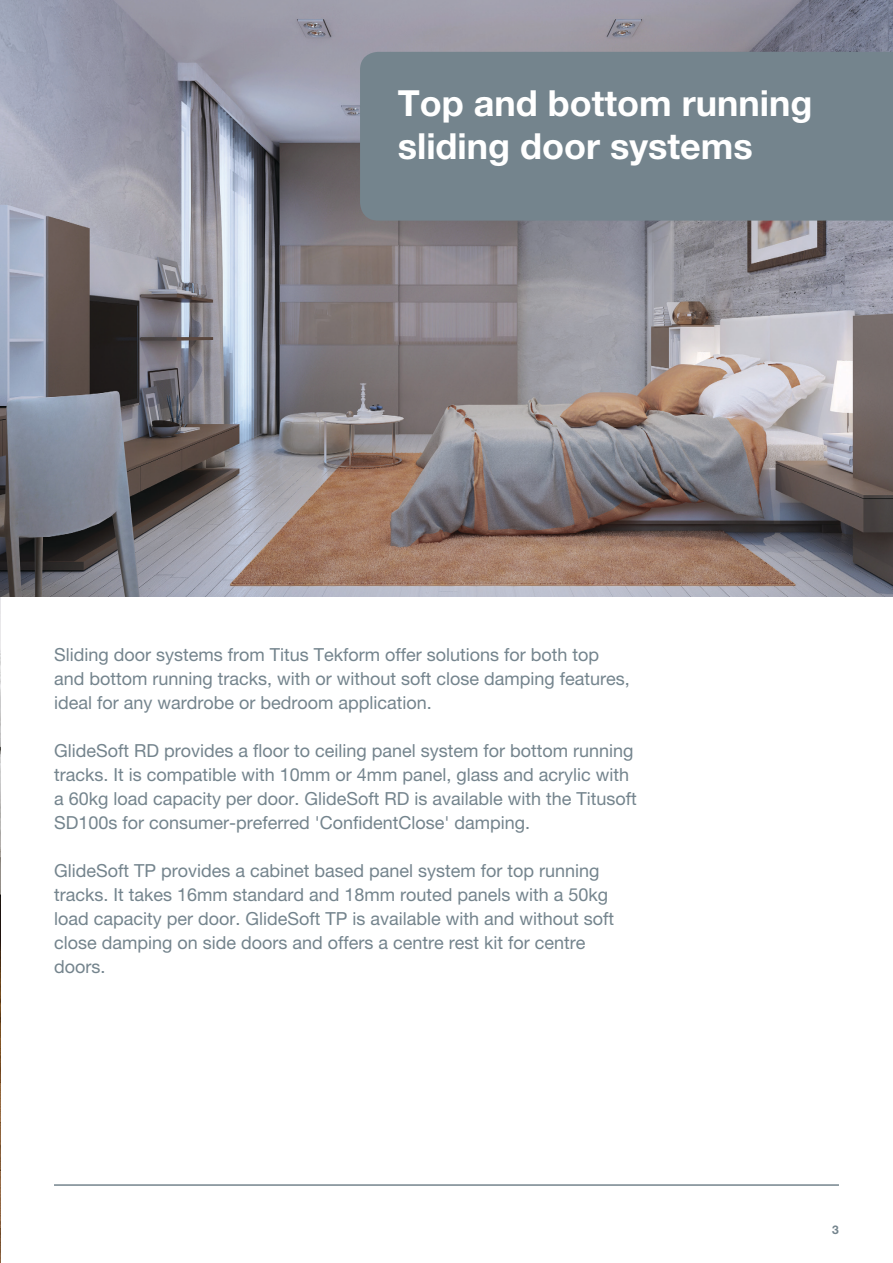
<style>
.page{position:relative;width:893px;height:1263px;background:#fff}
.page>*{position:absolute;margin:0;border:0;box-sizing:border-box;transform-origin:0 0}
.t1{font:700 36px/43.2px "Helvetica Neue LT Pro";color:#fff}
.t2{font:18px/24px "Helvetica Neue LT Pro";color:#74848d}
.t3{font:700 12px "Helvetica Neue LT Pro";color:#74848d}
</style>
<div class="page">
<hr style="left:54px;top:1184px;width:785px;height:2px;background:#74848d">
<img style="left:0;top:596px;width:1px;height:667px">
<img style="left:0;top:0;width:893px;height:596px">
<div style="left:360px;top:52px;width:533px;height:169px;background:#74848d"></div>
<p class="t1" style="left:398px;top:81px;width:416px">Top and bottom running sliding door systems</p>
<p class="t2" style="left:54px;top:642px;width:577px">Sliding door systems from Titus Tekform offer solutions for both top and bottom running tracks, with or without soft close damping features, ideal for any wardrobe or bedroom application.</p>
<p class="t2" style="left:54px;top:738px;width:584px">GlideSoft RD provides a floor to ceiling panel system for bottom running tracks. It is compatible with 10mm or 4mm panel, glass and acrylic with a 60kg load capacity per door. GlideSoft RD is available with the Titusoft SD100s for consumer-preferred 'ConfidentClose' damping.</p>
<p class="t2" style="left:54px;top:858px;width:562px">GlideSoft TP provides a cabinet based panel system for top running tracks. It takes 16mm standard and 18mm routed panels with a 50kg load capacity per door. GlideSoft TP is available with and without soft close damping on side doors and offers a centre rest kit for centre doors.</p>
<p class="t3" style="left:832px;top:1222px;width:8px">3</p>
</div>
